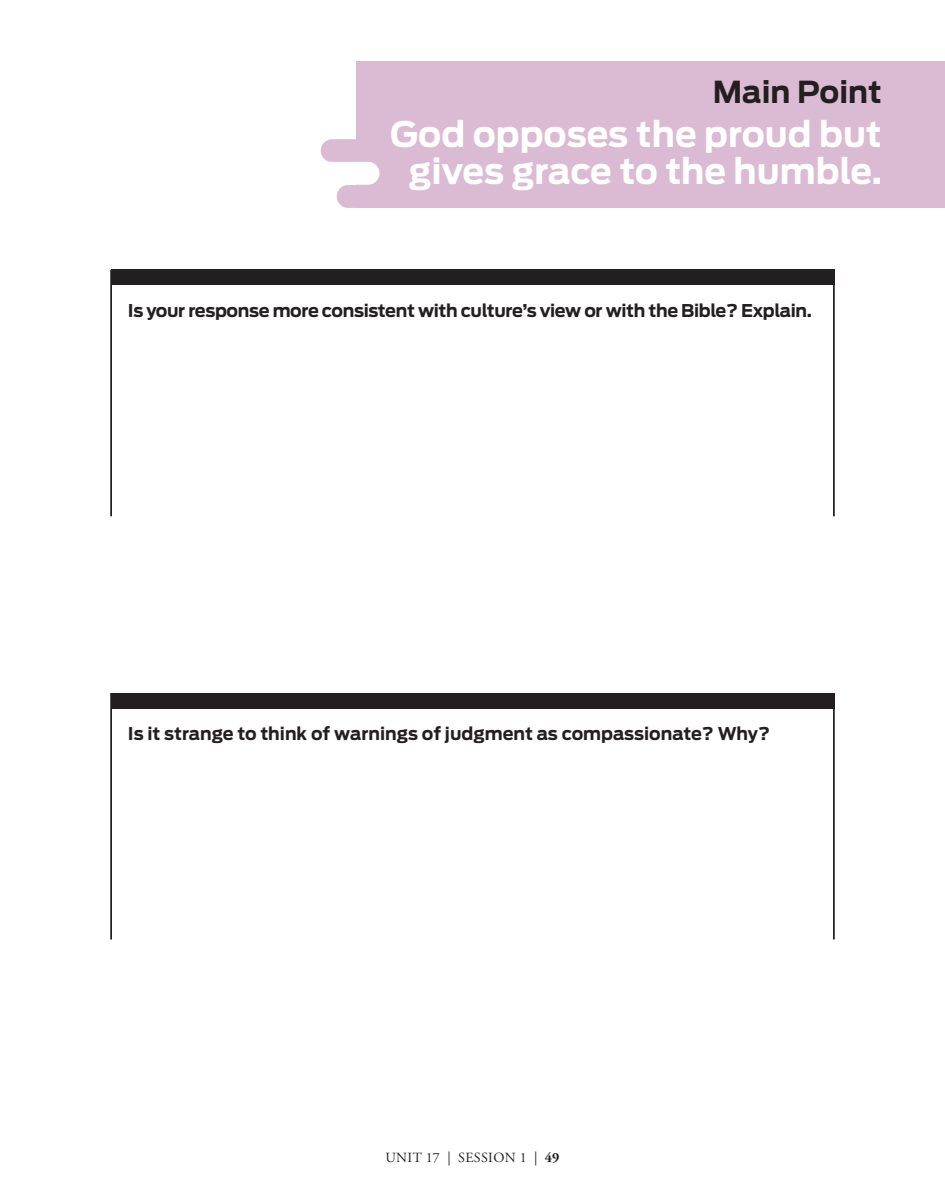
<style>
.page{position:relative;width:945px;height:1197px;background:#fff}
.page>*{position:absolute;margin:0;border:0;box-sizing:border-box;transform-origin:0 0}
.header_large_right{font:700 35px/36.8px "Antenna";color:#fff;text-align:center}
.header_small_right{font:700 30.1px "Antenna";color:#231f20}
.question{font:700 17.5px "Antenna";letter-spacing:-.02em;color:#231f20}
.question-2{font:700 17.5px "Antenna";color:#231f20}
.t1{font:14px "Adobe Garamond Pro";letter-spacing:.025em;color:#231f20}
.s1{font-weight:700}
</style>
<div class="page">
<div style="left:357px;top:61px;width:588px;height:147px;background:#dabbd3"></div>
<div style="left:321px;top:139px;width:204px;height:23px;background:#dabbd3;border-radius:11px"></div>
<div style="left:337px;top:185px;width:204px;height:23px;background:#dabbd3;border-radius:11px"></div>
<div style="left:175px;top:162px;width:205px;height:23px;background:#fff;border-radius:11px"></div>
<div style="left:111px;top:693px;width:724px;height:15px;background:#231f20"></div>
<hr style="left:110px;top:693px;width:2px;height:247px;background:#231f20">
<hr style="left:833px;top:693px;width:2px;height:247px;background:#231f20">
<div style="left:111px;top:270px;width:724px;height:15px;background:#231f20"></div>
<hr style="left:110px;top:270px;width:2px;height:246px;background:#231f20">
<hr style="left:833px;top:270px;width:2px;height:246px;background:#231f20">
<p class="header_small_right" style="left:713px;top:74px;width:171px">Main Point</p>
<p class="header_large_right" style="left:390px;top:117px;width:493px">God opposes the proud but gives grace to the humble.</p>
<p class="question" style="left:128px;top:301px;width:686px">Is your response more consistent with culture’s view or with the Bible? Explain.</p>
<p class="question-2" style="left:128px;top:723px;width:644px">Is it strange to think of warnings of judgment as compassionate? Why?</p>
<p class="t1" style="left:386px;top:1150px;width:176px">UNIT 17 | SESSION 1 | <span class="s1">49</span></p>
</div>
